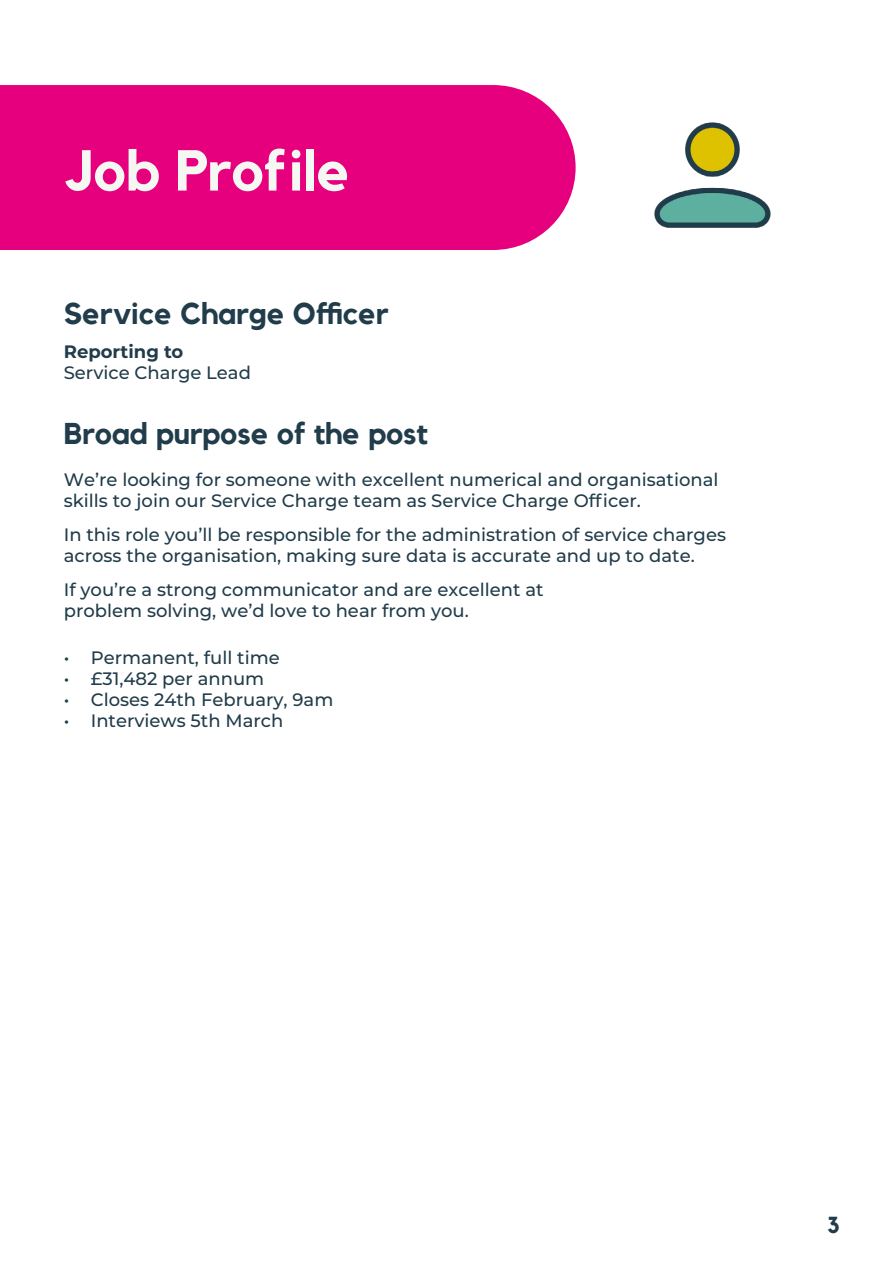
<style>
.page{position:relative;width:893px;height:1263px;background:#fff}
.page>*{position:absolute;margin:0;border:0;box-sizing:border-box;transform-origin:0 0}
.t1{font:700 57px "Kollektif";color:#f5f7f2}
.t2{font:700 30px "Kollektif";color:#213c4a}
.t3{font:700 22.5px "Kollektif";color:#213c4a}
.t4{font:500 18px/21px "Montserrat";color:#213c4a}
.t5{font:700 18px "Montserrat";color:#213c4a}
</style>
<div class="page">
<div style="left:0;top:85px;width:576px;height:165px;background:#e6007d"></div>
<img style="left:654px;top:122px;width:117px;height:106px">
<h1 class="t1" style="left:65px;top:137px;width:287px">Job Profile</h1>
<h2 class="t2" style="left:64px;top:296px;width:326px">Service Charge Officer</h2>
<p class="t5" style="left:64px;top:338px;width:121px">Reporting to</p>
<p class="t4" style="left:64px;top:361px;width:189px">Service Charge Lead</p>
<h2 class="t2" style="left:64px;top:416px;width:366px">Broad purpose of the post</h2>
<p class="t4" style="left:64px;top:468px;width:656px">We’re looking for someone with excellent numerical and organisational skills to join our Service Charge team as Service Charge Officer.</p>
<p class="t4" style="left:64px;top:523px;width:664px">In this role you’ll be responsible for the administration of service charges across the organisation, making sure data is accurate and up to date.</p>
<p class="t4" style="left:64px;top:578px;width:481px;line-height:21.6px">If you’re a strong communicator and are excellent at problem solving, we’d love to hear from you.</p>
<p class="t4" style="left:64px;top:646px;width:218px">• Permanent, full time</p>
<p class="t4" style="left:64px;top:667px;width:202px">• £31,482 per annum</p>
<p class="t4" style="left:64px;top:688px;width:271px">• Closes 24th February, 9am</p>
<p class="t4" style="left:64px;top:709px;width:221px">• Interviews 5th March</p>
<p class="t3" style="left:827px;top:1207px;width:14px">3</p>
</div>
